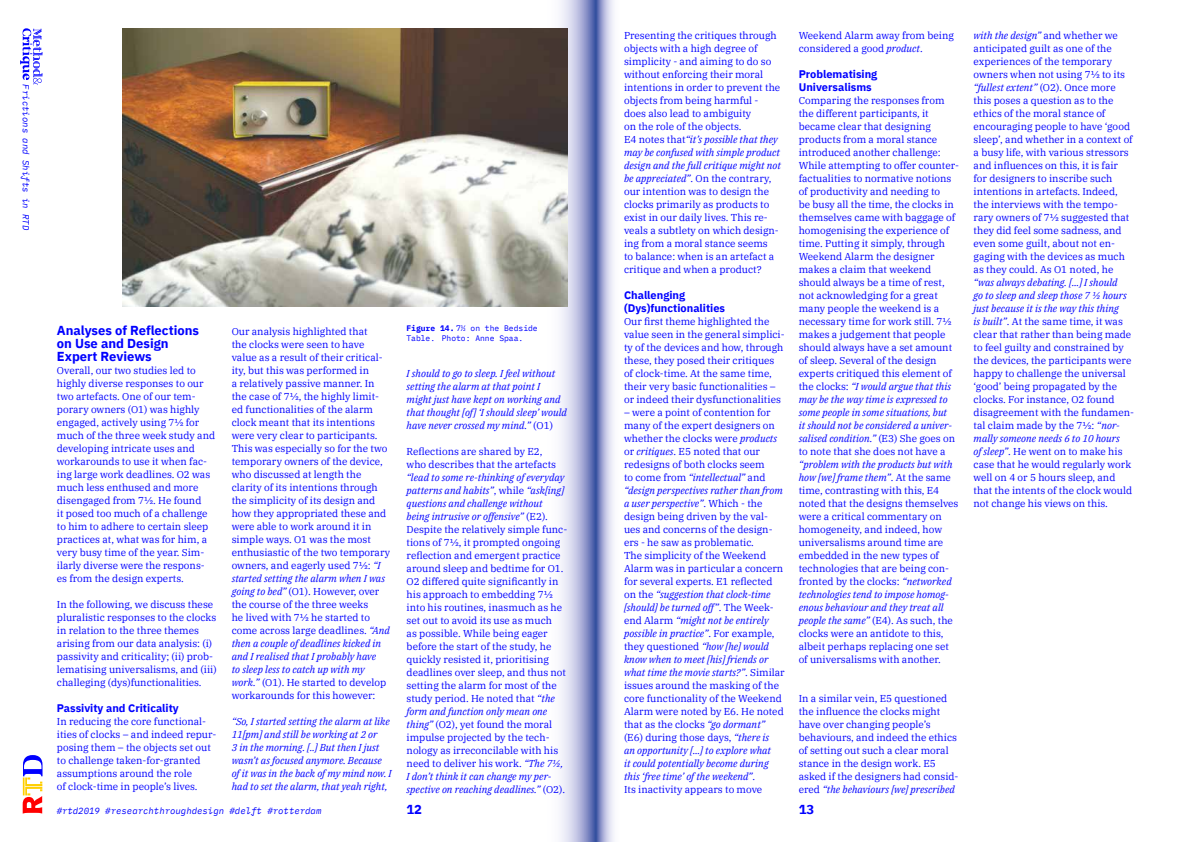
<style>
.page{position:relative;width:1191px;height:842px;background:#fff}
.page>*{position:absolute;margin:0;border:0;box-sizing:border-box;transform-origin:0 0}
.t1{font:700 13px/13px "IBM Plex Sans";color:#00f}
.t2{font:700 11px/13px "IBM Plex Sans";color:#00f}
.t3{font:10px/13px "IBM Plex Serif";color:#00f}
.t4{font:italic 10px/13px "IBM Plex Serif";color:#00f}
.t5{font:italic 9px "IBM Plex Mono";color:#00f}
.t6{font:8px/9.6px "IBM Plex Mono";color:#00f}
.s1{font-style:italic}
.s2{font-weight:700}
.s3{font-style:normal}
</style>
<div class="page">
<svg style="left:595px;top:0;width:19px;height:842px;background:#a8b0d7"></svg>
<svg style="left:539px;top:0;width:56px;height:842px"></svg>
<svg style="left:20px;top:28px;width:23px;height:57px"></svg>
<svg style="left:23px;top:755px;width:20px;height:59px"></svg>
<img style="left:123px;top:28px;width:444px;height:278px">
<p class="t5" style="left:33px;top:84px;width:147px;rotate:90deg">Frictions and Shifts in RTD</p>
<h1 class="t1" style="left:57px;top:323px;width:144px">Analyses of Reflections on Use and Design<br>Expert Reviews</h1>
<p class="t3" style="left:57px;top:363px;width:160px">Overall, our two studies led to highly diverse responses to our two artefacts. One of our tem&shy;porary owners (O1) was highly engaged, actively using 7½ for much of the three week study and developing intricate uses and workarounds to use it when fac&shy;ing large work deadlines. O2 was much less enthused and more disengaged from 7½. He found<br>it posed too much of a challenge to him to adhere to certain sleep practices at, what was for him, a very busy time of the year. Sim&shy;ilarly diverse were the respons&shy;es from the design experts.</p>
<p class="t3" style="left:57px;top:597px;width:161px">In the following, we discuss these pluralistic responses to the clocks in relation to the three themes arising from our data analysis: (i) passivity and criticality; (ii) prob&shy;lematising universalisms, and (iii) challeging (dys)functionalities.</p>
<p class="t2" style="left:57px;top:701px;width:123px">Passivity and Criticality</p>
<p class="t3" style="left:57px;top:714px;width:161px">In reducing the core functional&shy;ities of clocks – and indeed repur&shy;posing them – the objects set out to challenge taken-for-granted assumptions around the role<br>of clock-time in people’s lives.</p>
<p class="t3" style="left:232px;top:324px;width:160px">Our analysis highlighted that<br>the clocks were seen to have value as a result of their critical&shy;ity, but this was performed in<br>a relatively passive manner. In the case of 7½, the highly limit&shy;ed functionalities of the alarm clock meant that its intentions were very clear to participants.<br>This was especially so for the two temporary owners of the device, who discussed at length the clarity of its intentions through the simplicity of its design and how they appropriated these and were able to work around it in simple ways. O1 was the most enthusiastic of the two temporary owners, and eagerly used 7½: <span class="s1">“I started setting the alarm when I was going to bed”</span> (O1). However, over the course of the three weeks<br>he lived with 7½ he started to come across large deadlines. <span class="s1">“And then a couple of deadlines kicked in and I realised that I probably have<br>to sleep less to catch up with my work.”</span> (O1). He started to develop workarounds for this however:</p>
<p class="t4" style="left:232px;top:714px;width:161px">“So, I started setting the alarm at like 11[pm] and still be working at 2 or<br>3 in the morning. [..] But then I just wasn’t as focused anymore. Because of it was in the back of my mind now. I had to set the alarm, that yeah right,</p>
<p class="t6" style="left:406px;top:323px;width:133px"><span class="s2">Figure 14.</span> 7½ on the Bedside<br>Table. Photo: Anne Spaa.</p>
<p class="t4" style="left:406px;top:366px;width:162px">I should to go to sleep. I feel without setting the alarm at that point I might just have kept on working and that thought [of] ‘I should sleep’ would have never crossed my mind.” <span class="s3">(O1)</span></p>
<p class="t3" style="left:406px;top:444px;width:151px">Reflections are shared by E2, who describes that the artefacts</p>
<p class="t3" style="left:406px;top:470px;width:162px"><span class="s1">“lead to some re-thinking of everyday patterns and habits”</span>, while <span class="s1">“ask[ing] questions and challenge without being intrusive or offensive”</span> (E2).<br>Despite the relatively simple func&shy;tions of 7½, it prompted ongoing reflection and emergent practice around sleep and bedtime for O1.<br>O2 differed quite significantly in his approach to embedding 7½ into his routines, inasmuch as he set out to avoid its use as much<br>as possible. While being eager before the start of the study, he quickly resisted it, prioritising deadlines over sleep, and thus not setting the alarm for most of the study period. He noted that <span class="s1">“the form and function only mean one thing”</span> (O2), yet found the moral impulse projected by the tech&shy;nology as irreconcilable with his need to deliver his work. <span class="s1">“The 7½, I don’t think it can change my per&shy;spective on reaching deadlines.”</span> (O2).</p>
<p class="t3" style="left:624px;top:28px;width:158px">Presenting the critiques through objects with a high degree of simplicity - and aiming to do so without enforcing their moral intentions in order to prevent the objects from being harmful - does also lead to ambiguity<br>on the role of the objects.<br>E4 notes that<span class="s1">“it’s possible that they may be confused with simple product design and the full critique might not be appreciated”</span>. On the contrary, our intention was to design the clocks primarily as products to exist in our daily lives. This re&shy;veals a subtlety on which design&shy;ing from a moral stance seems<br>to balance: when is an artefact a critique and when a product?</p>
<p class="t2" style="left:624px;top:287px;width:103px">Challenging (Dys)functionalities</p>
<p class="t3" style="left:624px;top:314px;width:162px">Our first theme highlighted the value seen in the general simplici&shy;ty of the devices and how, through these, they posed their critiques of clock-time. At the same time, their very basic functionalities – or indeed their dysfunctionalities</p>
<p class="t3" style="left:624px;top:405px;width:162px">– were a point of contention for many of the expert designers on whether the clocks were <span class="s1">products </span>or <span class="s1">critiques</span>. E5 noted that our redesigns of both clocks seem<br>to come from <span class="s1">“intellectual”</span> and <span class="s1">“design perspectives rather than from a user perspective”</span>. Which - the design being driven by the val&shy;ues and concerns of the design&shy;ers - he saw as problematic.<br>The simplicity of the Weekend<br>Alarm was in particular a concern for several experts. E1 reflected on the <span class="s1">“suggestion that clock-time [should] be turned off”</span>. The Week&shy;end Alarm <span class="s1">“might not be entirely possible in practice”</span>. For example, they questioned <span class="s1">“how [he] would know when to meet [his] friends or what time the movie starts?”</span>. Similar issues around the masking of the core functionality of the Weekend<br>Alarm were noted by E6. He noted that as the clocks <span class="s1">“go dormant” </span>(E6) during those days, <span class="s1">“there is<br>an opportunity [...] to explore what<br>it could potentially become during this ‘free time’ of the weekend”</span>.<br>Its inactivity appears to move</p>
<p class="t3" style="left:798px;top:28px;width:157px">Weekend Alarm away from being considered a good <span class="s1">product</span>.</p>
<p class="t2" style="left:798px;top:66px;width:80px">Problematising<br>Universalisms</p>
<p class="t3" style="left:798px;top:93px;width:162px">Comparing the responses from the different participants, it became clear that designing products from a moral stance introduced another challenge:<br>While attempting to offer counter&shy;factualities to normative notions of productivity and needing to<br>be busy all the time, the clocks in themselves came with baggage of homogenising the experience of time. Putting it simply, through<br>Weekend Alarm the designer makes a claim that weekend should always be a time of rest, not acknowledging for a great many people the weekend is a necessary time for work still. 7½ makes a judgement that people should always have a set amount of sleep. Several of the design experts critiqued this element of the clocks: <span class="s1">“I would argue that this may be the way time is expressed to some people in some situations, but<br>it should not be considered a univer&shy;salised condition.”</span> (E3) She goes on to note that she does not have a</p>
<p class="t3" style="left:798px;top:457px;width:161px"><span class="s1">“problem with the products but with how [we] frame them”</span>. At the same time, contrasting with this, E4 noted that the designs themselves were a critical commentary on homogeneity, and indeed, how universalisms around time are embedded in the new types of technologies that are being con&shy;fronted by the clocks: <span class="s1">“networked technologies tend to impose homog&shy;enous behaviour and they treat all people the same”</span> (E4). As such, the clocks were an antidote to this, albeit perhaps replacing one set of universalisms with another.</p>
<p class="t3" style="left:798px;top:691px;width:161px">In a similar vein, E5 questioned the influence the clocks might have over changing people’s behaviours, and indeed the ethics of setting out such a clear moral stance in the design work. E5 asked if the designers had consid&shy;ered <span class="s1">“the behaviours [we] prescribed</span></p>
<p class="t5" style="left:57px;top:803px;width:266px">#rtd2019 #researchthroughdesign #delft #rotterdam</p>
<h1 class="t1" style="left:406px;top:801px;width:17px">12</h1>
<h1 class="t1" style="left:798px;top:801px;width:17px">13</h1>
<p class="t3" style="left:973px;top:28px;width:161px"><span class="s1">with the design”</span> and whether we anticipated guilt as one of the experiences of the temporary owners when not using 7½ to its <span class="s1">“fullest extent”</span> (O2). Once more this poses a question as to the ethics of the moral stance of encouraging people to have ‘good sleep’, and whether in a context of a busy life, with various stressors and influences on this, it is fair for designers to inscribe such intentions in artefacts. Indeed, the interviews with the tempo&shy;rary owners of 7½ suggested that they did feel some sadness, and even some guilt, about not en&shy;gaging with the devices as much as they could. As O1 noted, he</p>
<p class="t3" style="left:973px;top:275px;width:162px"><span class="s1">“was always debating. [...] I should<br>go to sleep and sleep those 7 ½ hours just because it is the way this thing<br>is built”</span>. At the same time, it was clear that rather than being made to feel guilty and constrained by the devices, the participants were happy to challenge the universal ‘good’ being propagated by the clocks. For instance, O2 found disagreement with the fundamen&shy;tal claim made by the 7½: <span class="s1">“nor&shy;mally someone needs 6 to 10 hours<br>of sleep”</span>. He went on to make his case that he would regularly work well on 4 or 5 hours sleep, and that the intents of the clock would not change his views on this.</p>
</div>
